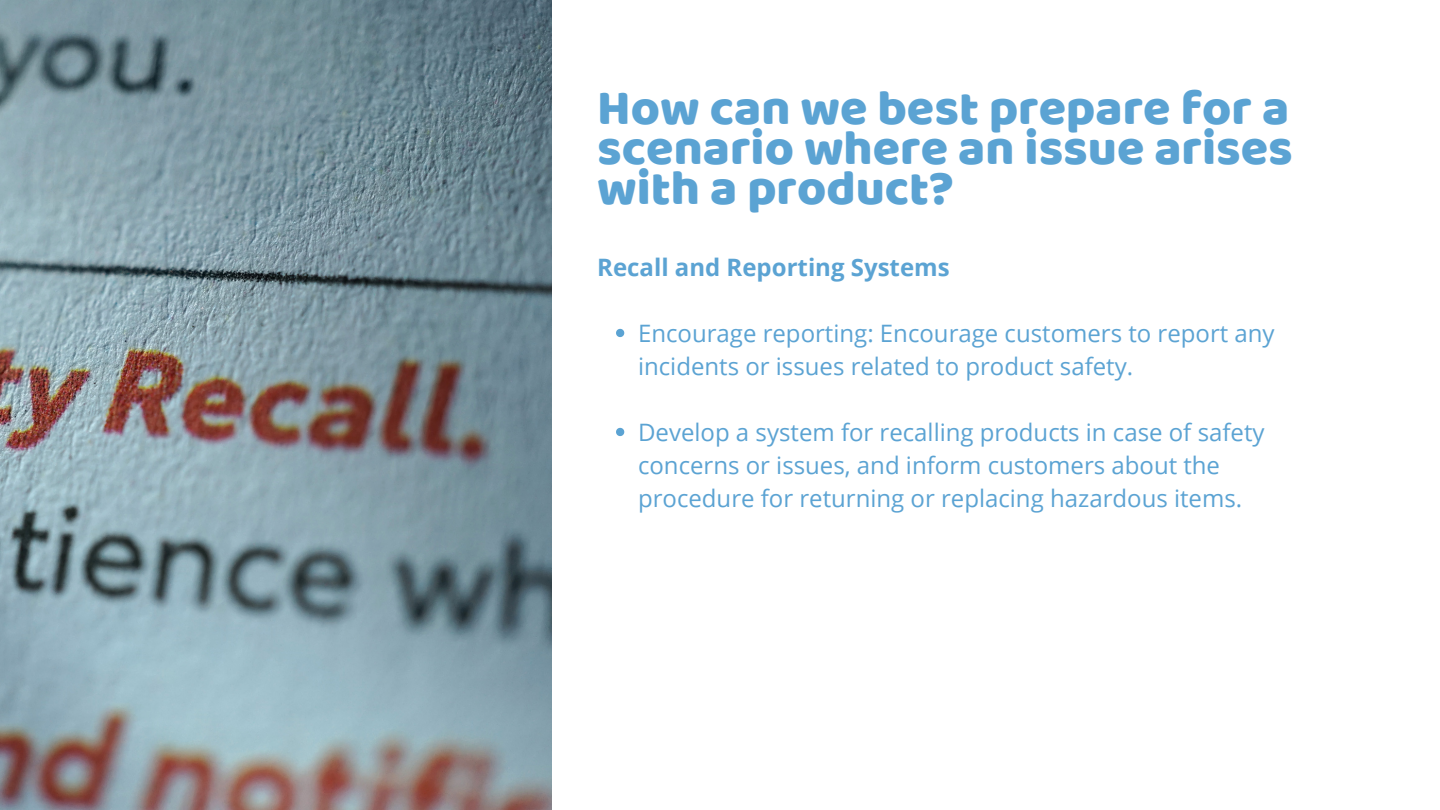
<style>
.page{position:relative;width:1440px;height:810px;background:#fff}
.page>*{position:absolute;margin:0;border:0;box-sizing:border-box;transform-origin:0 0}
.t1{font:50px/39.8px "Baloo";color:#5ba3d3;text-align:justify}
.t2{font:24px/33px "Open Sans";color:#5ba3d3}
.t3{font:700 24px "Open Sans";color:#5ba3d3}
</style>
<div class="page">
<img style="left:0;top:0;width:551px;height:810px">
<svg style="left:616px;top:329px;width:8px;height:8px"></svg>
<svg style="left:616px;top:428px;width:8px;height:8px"></svg>
<p class="t1" style="left:597px;top:87px;width:697px">How can we best prepare for a scenario where an issue arises with a product?</p>
<p class="t3" style="left:597px;top:250px;width:354px">Recall and Reporting Systems</p>
<p class="t2" style="left:638px;top:316px;width:638px">Encourage reporting: Encourage customers to report any incidents or issues related to product safety.</p>
<p class="t2" style="left:638px;top:415px;width:628px">Develop a system for recalling products in case of safety concerns or issues, and inform customers about the procedure for returning or replacing hazardous items.</p>
</div>
